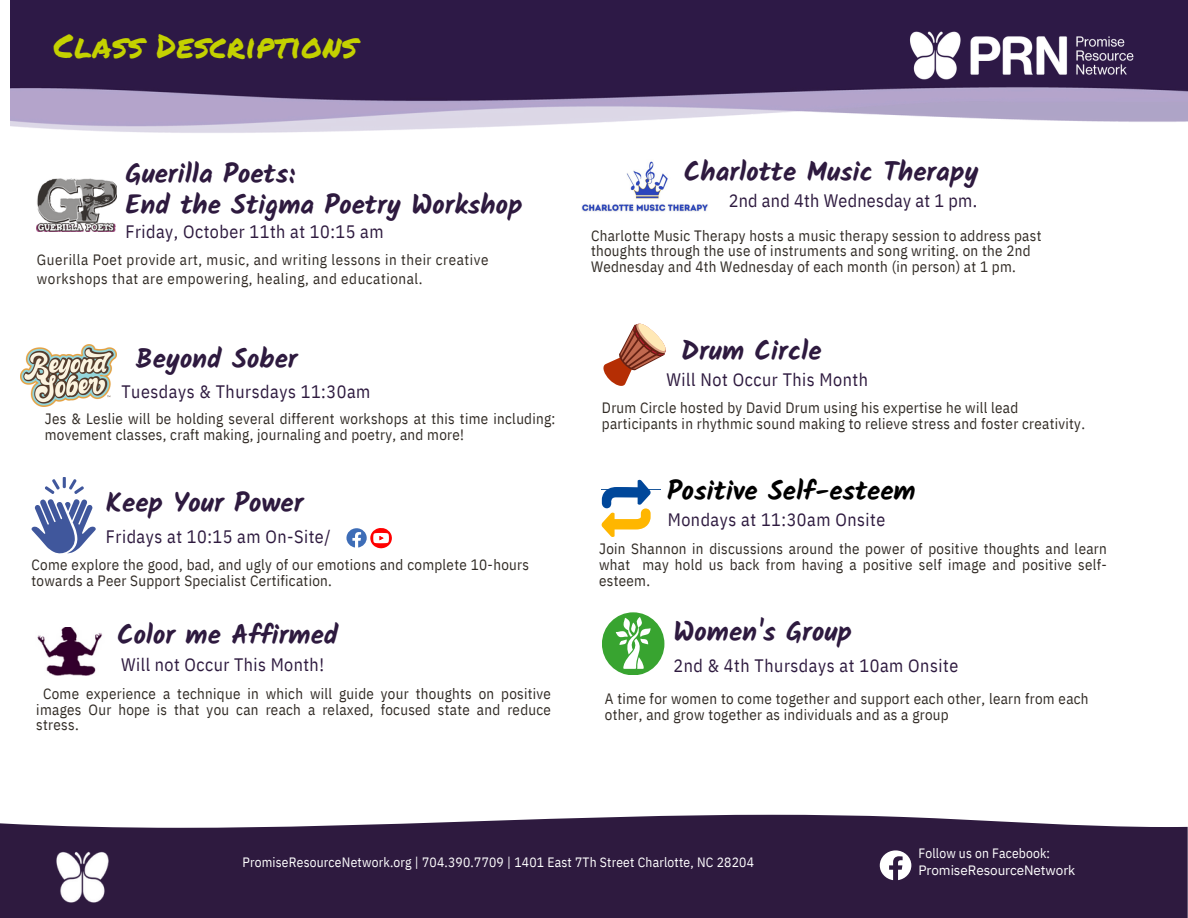
<style>
.page{position:relative;width:1188px;height:918px;background:#fff}
.page>*{position:absolute;margin:0;border:0;box-sizing:border-box;transform-origin:0 0}
.t1{font:33px "Permanent Marker";letter-spacing:.015em;color:#c4d100}
.t2{font:700 27px/31.5px "Kalam";color:#2e1a3f}
.t3{font:700 27px "Kalam";color:#000}
.t4{font:18px "IBM Plex Sans Cond";letter-spacing:.03em;color:#2e1a3f}
.t5{font:15px/15.8px "IBM Plex Sans Cond";letter-spacing:.02em;color:#312b25}
.t6{font:13.5px "IBM Plex Sans Cond";letter-spacing:.015em;color:#fff}
.t7{font:13.5px "IBM Plex Sans";letter-spacing:-.005em;color:#fff}
</style>
<div class="page">
<img style="left:11px;top:0;width:1177px;height:133px">
<svg style="left:0;top:815px;width:1188px;height:103px;background:#3c294c"></svg>
<svg style="left:880px;top:850px;width:31px;height:30px"></svg>
<img style="left:902px;top:23px;width:238px;height:64px">
<img style="left:54px;top:850px;width:54px;height:55px">
<svg style="left:346px;top:528px;width:46px;height:20px"></svg>
<svg style="left:31px;top:477px;width:65px;height:77px"></svg>
<img style="left:37px;top:627px;width:65px;height:49px">
<img style="left:37px;top:179px;width:80px;height:53px">
<svg style="left:602px;top:612px;width:62px;height:63px"></svg>
<img style="left:20px;top:345px;width:97px;height:62px">
<hr style="left:602px;top:489px;width:58px;height:1px;background:#1d589b">
<svg style="left:602px;top:480px;width:49px;height:57px"></svg>
<img style="left:581px;top:161px;width:127px;height:51px">
<svg style="left:603px;top:323px;width:63px;height:63px"></svg>
<h4 class="t1" style="left:54px;top:22px;width:305px">Class Descriptions</h4>
<p class="t2" style="left:126px;top:158px;width:399px">Guerilla Poets:<br>End the Stigma Poetry Workshop</p>
<h2 class="t4" style="left:126px;top:219px;width:259px">Friday, October 11th at 10:15 am</h2>
<h3 class="t5" style="left:37px;top:249px;width:453px;line-height:19.2px">Guerilla Poet provide art, music, and writing lessons in their creative workshops that are empowering, healing, and educational.</h3>
<p class="t2" style="left:136px;top:343px;width:163px">Beyond Sober</p>
<h2 class="t4" style="left:121px;top:380px;width:250px">Tuesdays &amp; Thursdays 11:30am</h2>
<h4 class="t5" style="left:45px;top:411px;width:512px">Jes &amp; Leslie will be holding several different workshops at this time including: movement classes, craft making, journaling and poetry, and more!</h4>
<h2 class="t2" style="left:106px;top:487px;width:199px">Keep Your Power</h2>
<h3 class="t4" style="left:106px;top:525px;width:226px">Fridays at 10:15 am On-Site/</h3>
<p class="t5" style="left:32px;top:557px;width:499px">Come explore the good, bad, and ugly of our emotions and complete 10-hours towards a Peer Support Specialist Certification.</p>
<p class="t2" style="left:117px;top:619px;width:223px">Color me Affirmed</p>
<h3 class="t4" style="left:121px;top:652px;width:204px">Will not Occur This Month!</h3>
<h2 class="t5" style="left:36px;top:685px;width:516px;text-align:justify;text-indent:7px">Come experience a technique in which will guide your thoughts on positive images Our hope is that you can reach a relaxed, focused state and reduce stress.</h2>
<h4 class="t2" style="left:684px;top:155px;width:296px">Charlotte Music Therapy</h4>
<h3 class="t4" style="left:729px;top:188px;width:250px">2nd and 4th Wednesday at 1 pm.</h3>
<h2 class="t5" style="left:591px;top:227px;width:452px">Charlotte Music Therapy hosts a music therapy session to address past thoughts through the use of instruments and song writing. on the 2nd<br>Wednesday and 4th Wednesday of each month (in person) at 1 pm.</h2>
<p class="t2" style="left:681px;top:335px;width:142px">Drum Circle</p>
<p class="t4" style="left:667px;top:368px;width:203px">Will Not Occur This Month</p>
<p class="t5" style="left:602px;top:400px;width:485px">Drum Circle hosted by David Drum using his expertise he will lead participants in rhythmic sound making to relieve stress and foster creativity.</p>
<h2 class="t3" style="left:667px;top:475px;width:250px">Positive Self-esteem</h2>
<h4 class="t4" style="left:668px;top:507px;width:219px">Mondays at 11:30am Onsite</h4>
<h3 class="t5" style="left:599px;top:541px;width:509px;text-align:justify">Join Shannon in discussions around the power of positive thoughts and learn what may hold us back from having a positive self image and positive self&shy;esteem.</h3>
<h2 class="t2" style="left:673px;top:616px;width:180px">Women's Group</h2>
<h3 class="t4" style="left:673px;top:654px;width:286px">2nd &amp; 4th Thursdays at 10am Onsite</h3>
<h4 class="t5" style="left:605px;top:690px;width:485px">A time for women to come together and support each other, learn from each other, and grow together as individuals and as a group</h4>
<p class="t6" style="left:242px;top:853px;width:513px">PromiseResourceNetwork.org | 704.390.7709 | 1401 East 7Th Street Charlotte, NC 28204</p>
<h2 class="t6" style="left:919px;top:844px;width:133px">Follow us on Facebook:</h2>
<h3 class="t7" style="left:919px;top:861px;width:158px">PromiseResourceNetwork</h3>
</div>
